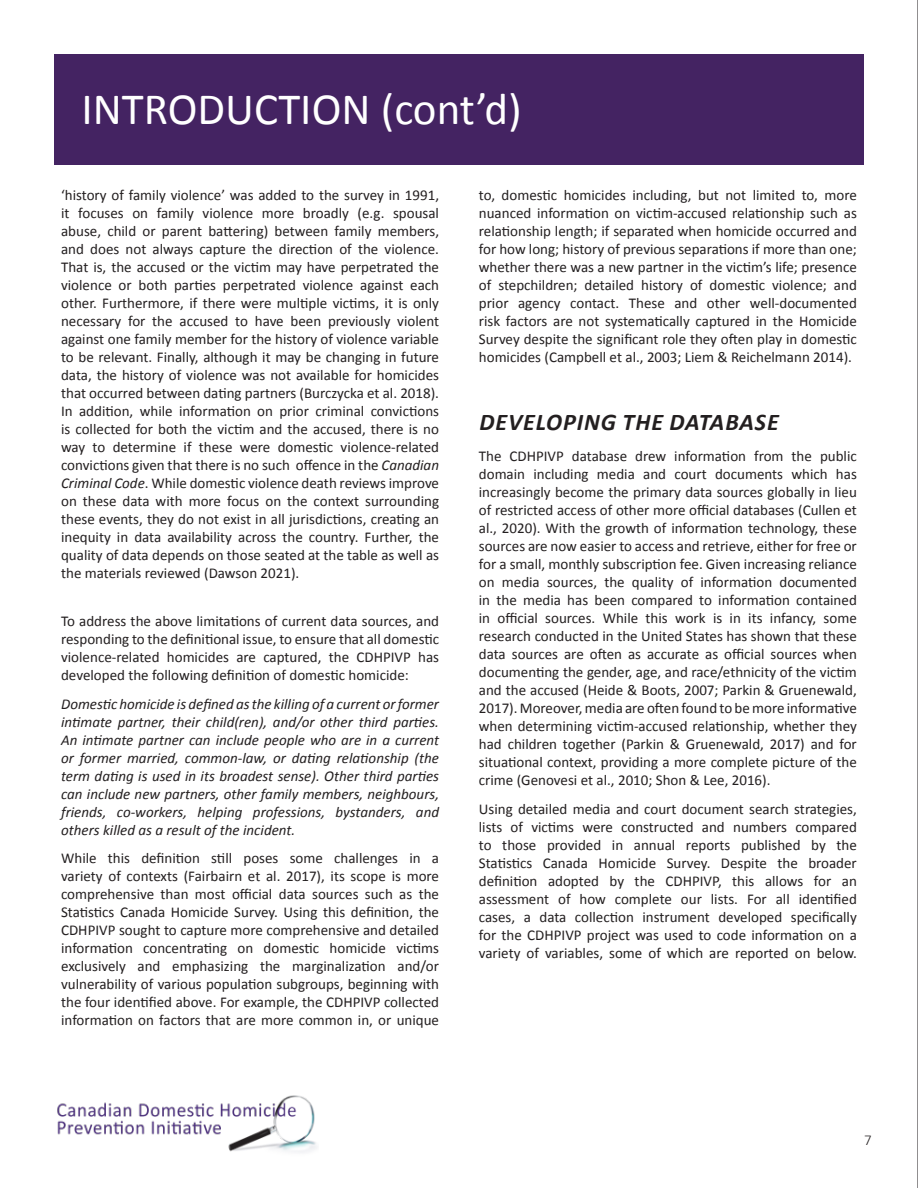
<style>
.page{position:relative;width:918px;height:1188px;background:#fff}
.page>*{position:absolute;margin:0;border:0;box-sizing:border-box;transform-origin:0 0}
.t1{font:45px "Calibri";color:#fff}
.t2{font:italic 700 24px "Calibri";letter-spacing:.04em;color:#231f20}
.t3{font:15px/18px "Calibri";color:#231f20;text-align:justify}
.t4{font:italic 15px/18px "Calibri";color:#231f20;text-align:justify}
.t5{font:300 15px "Calibri";color:#231f20}
.s1{font-style:italic}
</style>
<div class="page">
<img style="left:57px;top:1095px;width:260px;height:58px">
<div style="left:54px;top:54px;width:810px;height:110px;background:#442362"></div>
<hr style="left:917px;top:0;width:1px;height:1188px;background:#231f20">
<h1 class="t1" style="left:82px;top:81px;width:442px">INTRODUCTION (cont’d)</h1>
<p class="t3" style="left:61px;top:185px;width:380px">‘history of family violence’ was added to the survey in 1991, it focuses on family violence more broadly (e.g. spousal abuse, child or parent battering) between family members, and does not always capture the direction of the violence.<br>That is, the accused or the victim may have perpetrated the violence or both parties perpetrated violence against each other. Furthermore, if there were multiple victims, it is only necessary for the accused to have been previously violent against one family member for the history of violence variable to be relevant. Finally, although it may be changing in future data, the history of violence was not available for homicides that occurred between dating partners (Burczycka et al. 2018).<br>In addition, while information on prior criminal convictions is collected for both the victim and the accused, there is no way to determine if these were domestic violence-related convictions given that there is no such offence in the <span class="s1">Canadian Criminal Code</span>. While domestic violence death reviews improve on these data with more focus on the context surrounding these events, they do not exist in all jurisdictions, creating an inequity in data availability across the country. Further, the quality of data depends on those seated at the table as well as the materials reviewed (Dawson 2021).</p>
<p class="t3" style="left:61px;top:611px;width:379px">To address the above limitations of current data sources, and responding to the definitional issue, to ensure that all domestic violence-related homicides are captured, the CDHPIVP has developed the following definition of domestic homicide:</p>
<p class="t4" style="left:61px;top:694px;width:380px">Domestic homicide is defined as the killing of a current or former intimate partner, their child(ren), and/or other third parties.<br>An intimate partner can include people who are in a current or former married, common-law, or dating relationship (the term dating is used in its broadest sense). Other third parties can include new partners, other family members, neighbours, friends, co-workers, helping professions, bystanders, and others killed as a result of the incident.</p>
<p class="t3" style="left:61px;top:849px;width:380px">While this definition still poses some challenges in a variety of contexts (Fairbairn et al. 2017), its scope is more comprehensive than most official data sources such as the Statistics Canada Homicide Survey. Using this definition, the CDHPIVP sought to capture more comprehensive and detailed information concentrating on domestic homicide victims exclusively and emphasizing the marginalization and/or vulnerability of various population subgroups, beginning with the four identified above. For example, the CDHPIVP collected information on factors that are more common in, or unique</p>
<p class="t3" style="left:479px;top:185px;width:380px">to, domestic homicides including, but not limited to, more nuanced information on victim-accused relationship such as relationship length; if separated when homicide occurred and for how long; history of previous separations if more than one; whether there was a new partner in the victim’s life; presence of stepchildren; detailed history of domestic violence; and prior agency contact. These and other well-documented risk factors are not systematically captured in the Homicide Survey despite the significant role they often play in domestic homicides (Campbell et al., 2003; Liem &amp; Reichelmann 2014).</p>
<h2 class="t2" style="left:479px;top:407px;width:301px">DEVELOPING THE DATABASE</h2>
<p class="t3" style="left:479px;top:447px;width:380px">The CDHPIVP database drew information from the public domain including media and court documents which has increasingly become the primary data sources globally in lieu of restricted access of other more official databases (Cullen et al., 2020). With the growth of information technology, these sources are now easier to access and retrieve, either for free or for a small, monthly subscription fee. Given increasing reliance on media sources, the quality of information documented in the media has been compared to information contained in official sources. While this work is in its infancy, some research conducted in the United States has shown that these data sources are often as accurate as official sources when documenting the gender, age, and race/ethnicity of the victim and the accused (Heide &amp; Boots, 2007; Parkin &amp; Gruenewald, 2017). Moreover, media are often found to be more informative when determining victim-accused relationship, whether they had children together (Parkin &amp; Gruenewald, 2017) and for situational context, providing a more complete picture of the crime (Genovesi et al., 2010; Shon &amp; Lee, 2016).</p>
<p class="t3" style="left:479px;top:800px;width:380px">Using detailed media and court document search strategies, lists of victims were constructed and numbers compared to those provided in annual reports published by the Statistics Canada Homicide Survey. Despite the broader definition adopted by the CDHPIVP, this allows for an assessment of how complete our lists. For all identified cases, a data collection instrument developed specifically for the CDHPIVP project was used to code information on a variety of variables, some of which are reported on below.</p>
<p class="t5" style="left:864px;top:1131px;width:9px">7</p>
</div>
